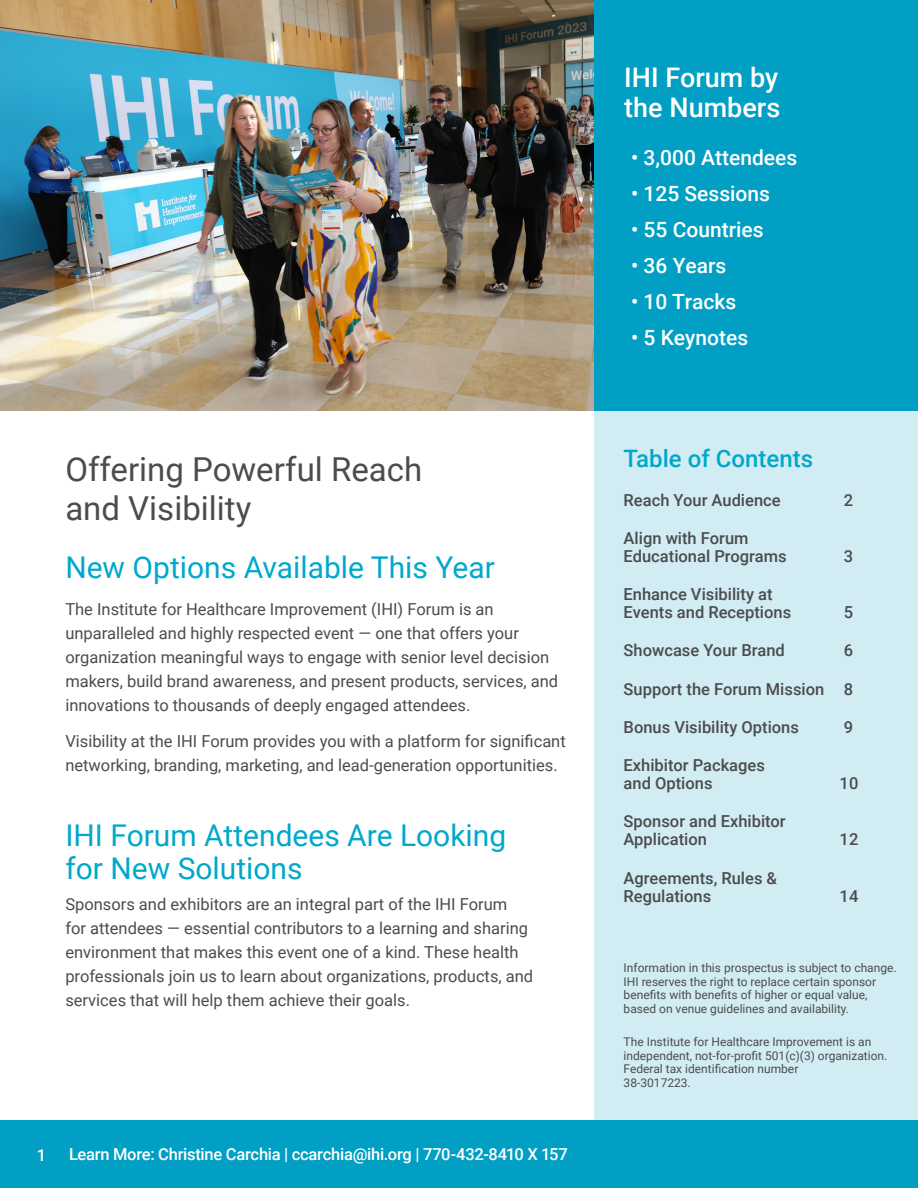
<style>
.page{position:relative;width:918px;height:1188px;background:#fff}
.page>*{position:absolute;margin:0;border:0;box-sizing:border-box;transform-origin:0 0}
.Bullets{font:33px/39px "Roboto";color:#4b4c4d}
.Bullets-2{font:30px/33px "Roboto";color:#00a8c9}
.t1{font:500 30px "Roboto";color:#fff}
.Bullets-3{font:500 27px/30px "Roboto";color:#fff}
.Bullets-4{font:500 24px "Roboto";color:#00a8c9}
.Bullets-5{font:500 21px "Roboto";color:#fff}
.Bullets-6{font:16.5px/24px "Roboto";color:#4b4c4d}
.Bullets-7{font:500 16.5px/18px "Roboto";color:#4b4c4d}
.App_H2{font:500 16.5px "Roboto";letter-spacing:-.015em;color:#fff}
.Bullets-8{font:500 16.5px "Roboto";color:#fff}
.Bullets-9{font:12px/13.5px "Roboto";color:#4b4c4d}
</style>
<div class="page">
<div style="left:594px;top:0;width:324px;height:1128px;background:#d2ecf4"></div>
<img style="left:0;top:0;width:594px;height:410px">
<div style="left:594px;top:0;width:324px;height:410px;background:#009fc3"></div>
<div style="left:0;top:1121px;width:918px;height:67px;background:#009fc3"></div>
<p class="Bullets" style="left:65px;top:449px;width:358px">Offering Powerful Reach and Visibility</p>
<p class="Bullets-2" style="left:65px;top:550px;width:431px">New Options Available This Year</p>
<p class="Bullets-6" style="left:65px;top:596px;width:494px">The Institute for Healthcare Improvement (IHI) Forum is an unparalleled and highly respected event — one that offers your organization meaningful ways to engage with senior level decision makers, build brand awareness, and present products, services, and innovations to thousands of deeply engaged attendees.</p>
<p class="Bullets-6" style="left:65px;top:729px;width:502px">Visibility at the IHI Forum provides you with a platform for significant networking, branding, marketing, and lead-generation opportunities.</p>
<p class="Bullets-2" style="left:65px;top:818px;width:442px">IHI Forum Attendees Are Looking for New Solutions</p>
<p class="Bullets-6" style="left:65px;top:892px;width:469px">Sponsors and exhibitors are an integral part of the IHI Forum<br>for attendees — essential contributors to a learning and sharing environment that makes this event one of a kind. These health professionals join us to learn about organizations, products, and services that will help them achieve their goals.</p>
<h2 class="t1" style="left:16px;top:1133px;width:36px">11</h2>
<p class="Bullets-8" style="left:37px;top:1143px;width:11px">1</p>
<p class="App_H2" style="left:69px;top:1142px;width:500px">Learn More: Christine Carchia | ccarchia@ihi.org | 770-432-8410 X 157</p>
<p class="Bullets-3" style="left:624px;top:62px;width:158px">IHI Forum by the Numbers</p>
<p class="Bullets-5" style="left:631px;top:143px;width:168px">• 3,000 Attendees</p>
<p class="Bullets-5" style="left:631px;top:179px;width:141px">• 125 Sessions</p>
<p class="Bullets-5" style="left:631px;top:215px;width:134px">• 55 Countries</p>
<p class="Bullets-5" style="left:631px;top:251px;width:97px">• 36 Years</p>
<p class="Bullets-5" style="left:631px;top:287px;width:107px">• 10 Tracks</p>
<p class="Bullets-5" style="left:631px;top:323px;width:119px">• 5 Keynotes</p>
<p class="Bullets-4" style="left:624px;top:442px;width:191px">Table of Contents</p>
<p class="Bullets-7" style="left:624px;top:490px;width:159px">Reach Your Audience</p>
<p class="Bullets-7" style="left:844px;top:490px;width:11px">2</p>
<p class="Bullets-7" style="left:624px;top:528px;width:164px">Align with Forum<br>Educational Programs</p>
<p class="Bullets-7" style="left:844px;top:546px;width:11px">3</p>
<p class="Bullets-7" style="left:624px;top:585px;width:169px">Enhance Visibility at<br>Events and Receptions</p>
<p class="Bullets-7" style="left:844px;top:603px;width:11px">5</p>
<p class="Bullets-7" style="left:624px;top:641px;width:163px">Showcase Your Brand</p>
<p class="Bullets-7" style="left:844px;top:641px;width:11px">6</p>
<p class="Bullets-7" style="left:624px;top:679px;width:231px">Support the Forum Mission 8</p>
<p class="Bullets-7" style="left:624px;top:717px;width:177px">Bonus Visibility Options</p>
<p class="Bullets-7" style="left:844px;top:717px;width:11px">9</p>
<p class="Bullets-7" style="left:624px;top:756px;width:143px">Exhibitor Packages and Options</p>
<p class="Bullets-7" style="left:840px;top:774px;width:20px">10</p>
<p class="Bullets-7" style="left:624px;top:812px;width:164px">Sponsor and Exhibitor<br>Application</p>
<p class="Bullets-7" style="left:624px;top:868px;width:155px">Agreements, Rules &amp;<br>Regulations</p>
<p class="Bullets-7" style="left:840px;top:830px;width:20px">12</p>
<p class="Bullets-7" style="left:840px;top:886px;width:20px">14</p>
<p class="Bullets-9" style="left:624px;top:961px;width:275px">Information in this prospectus is subject to change.<br>IHI reserves the right to replace certain sponsor benefits with benefits of higher or equal value, based on venue guidelines and availability.</p>
<p class="Bullets-9" style="left:624px;top:1035px;width:265px">The Institute for Healthcare Improvement is an independent, not-for-profit 501(c)(3) organization.<br>Federal tax identification number<br>38-3017223.</p>
</div>
